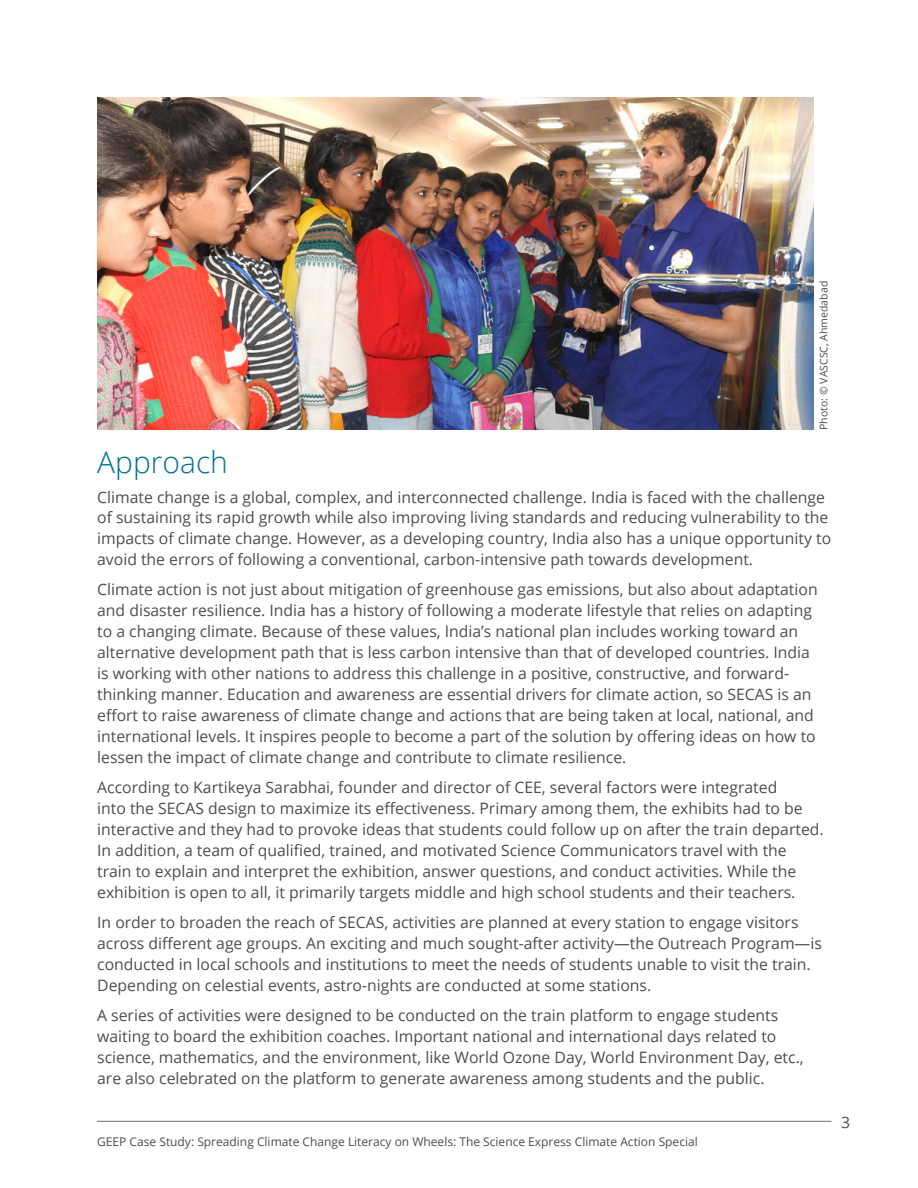
<style>
.page{position:relative;width:918px;height:1188px;background:#fff}
.page>*{position:absolute;margin:0;border:0;box-sizing:border-box;transform-origin:0 0}
.t1{font:300 30px "Open Sans";color:#007396}
.t2{font:15.75px/21px "Open Sans";color:#4d4d4f}
.t3{font:12px "Open Sans";color:#4d4d4f}
.t4{font:10.5px "Open Sans";color:#4d4d4f}
</style>
<div class="page">
<hr style="left:97px;top:1121px;width:734px;height:1px;background:#6d6e71">
<img style="left:97px;top:97px;width:716px;height:333px">
<p class="t4" style="left:817px;top:430px;width:150px;rotate:-90deg">Photo: © VASCSC, Ahmedabad</p>
<h1 class="t1" style="left:97px;top:441px;width:132px">Approach</h1>
<p class="t2" style="left:97px;top:486px;width:736px">Climate change is a global, complex, and interconnected challenge. India is faced with the challenge of sustaining its rapid growth while also improving living standards and reducing vulnerability to the impacts of climate change. However, as a developing country, India also has a unique opportunity to avoid the errors of following a conventional, carbon-intensive path towards development.</p>
<p class="t2" style="left:97px;top:579px;width:722px">Climate action is not just about mitigation of greenhouse gas emissions, but also about adaptation and disaster resilience. India has a history of following a moderate lifestyle that relies on adapting to a changing climate. Because of these values, India’s national plan includes working toward an alternative development path that is less carbon intensive than that of developed countries. India is working with other nations to address this challenge in a positive, constructive, and forward&shy;thinking manner. Education and awareness are essential drivers for climate action, so SECAS is an effort to raise awareness of climate change and actions that are being taken at local, national, and international levels. It inspires people to become a part of the solution by offering ideas on how to lessen the impact of climate change and contribute to climate resilience.</p>
<p class="t2" style="left:97px;top:777px;width:728px">According to Kartikeya Sarabhai, founder and director of CEE, several factors were integrated<br>into the SECAS design to maximize its effectiveness. Primary among them, the exhibits had to be interactive and they had to provoke ideas that students could follow up on after the train departed.<br>In addition, a team of qualified, trained, and motivated Science Communicators travel with the train to explain and interpret the exhibition, answer questions, and conduct activities. While the exhibition is open to all, it primarily targets middle and high school students and their teachers.</p>
<p class="t2" style="left:97px;top:912px;width:726px">In order to broaden the reach of SECAS, activities are planned at every station to engage visitors across different age groups. An exciting and much sought-after activity—the Outreach Program—is conducted in local schools and institutions to meet the needs of students unable to visit the train.<br>Depending on celestial events, astro-nights are conducted at some stations.</p>
<p class="t2" style="left:97px;top:1005px;width:708px">A series of activities were designed to be conducted on the train platform to engage students waiting to board the exhibition coaches. Important national and international days related to science, mathematics, and the environment, like World Ozone Day, World Environment Day, etc., are also celebrated on the platform to generate awareness among students and the public.</p>
<p class="t3" style="left:97px;top:1133px;width:602px">GEEP Case Study: Spreading Climate Change Literacy on Wheels: The Science Express Climate Action Special</p>
<p class="t2" style="left:841px;top:1111px;width:11px">3</p>
</div>
